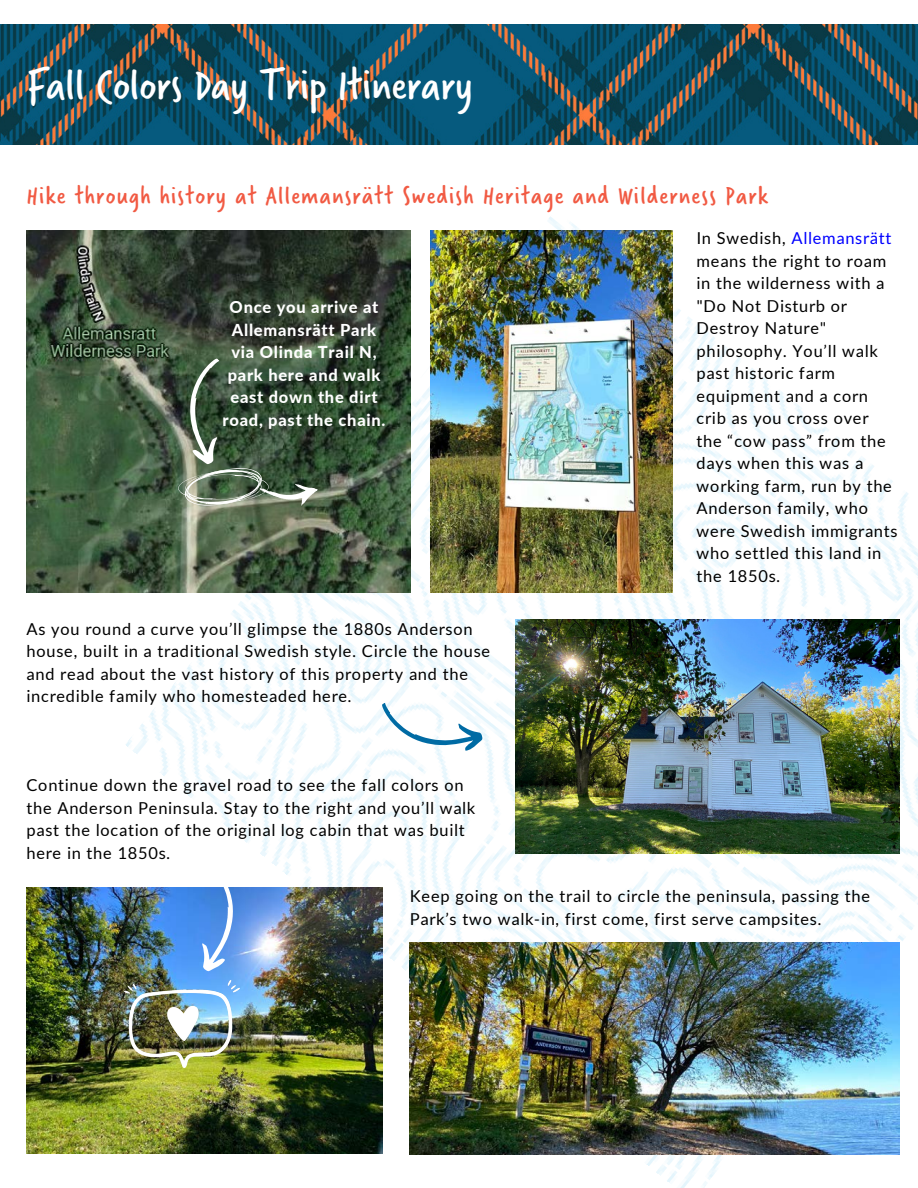
<style>
.page{position:relative;width:918px;height:1188px;background:#fff}
.page>*{position:absolute;margin:0;border:0;box-sizing:border-box;transform-origin:0 0}
.t1{font:46.95px "Verveine";color:#fff}
.t2{font:27px "Verveine";letter-spacing:.045em;color:#f15a43}
.t3{font:16.5px/22.5px "Lato";letter-spacing:.045em;color:#000}
.t4{font:800 16.5px/22.5px "Lato";letter-spacing:.045em;color:#fff;text-align:center}
.s1{color:#00f}
</style>
<div class="page">
<img style="left:0;top:25px;width:918px;height:120px">
<img style="left:126px;top:216px;width:792px;height:972px">
<svg style="left:375px;top:702px;width:111px;height:55px"></svg>
<img style="left:27px;top:230px;width:383px;height:363px">
<img style="left:430px;top:230px;width:242px;height:363px">
<img style="left:516px;top:620px;width:383px;height:234px">
<img style="left:27px;top:887px;width:355px;height:267px">
<img style="left:410px;top:943px;width:489px;height:211px">
<img style="left:125px;top:981px;width:114px;height:87px">
<svg style="left:197px;top:865px;width:43px;height:109px"></svg>
<svg style="left:174px;top:358px;width:144px;height:152px;background:#4f634e"></svg>
<p class="t1" style="left:27px;top:53px;width:448px">Fall Colors Day Trip Itinerary</p>
<p class="t2" style="left:27px;top:176px;width:743px">Hike through history at Allemansrätt Swedish Heritage and Wilderness Park</p>
<p class="t4" style="left:223px;top:295px;width:165px">Once you arrive at<br>Allemansrätt Park via Olinda Trail N, park here and walk east down the dirt road, past the chain.</p>
<p class="t3" style="left:27px;top:617px;width:465px">As you round a curve you’ll glimpse the 1880s Anderson house, built in a traditional Swedish style. Circle the house and read about the vast history of this property and the incredible family who homesteaded here.</p>
<p class="t3" style="left:27px;top:774px;width:451px">Continue down the gravel road to see the fall colors on the Anderson Peninsula. Stay to the right and you’ll walk past the location of the original log cabin that was built here in the 1850s.</p>
<p class="t3" style="left:697px;top:227px;width:203px">In Swedish, <span class="s1">Allemansrätt </span>means the right to roam in the wilderness with a "Do Not Disturb or<br>Destroy Nature" philosophy. You’ll walk past historic farm equipment and a corn crib as you cross over the “cow pass” from the days when this was a working farm, run by the<br>Anderson family, who were Swedish immigrants who settled this land in the 1850s.</p>
<p class="t3" style="left:410px;top:885px;width:462px">Keep going on the trail to circle the peninsula, passing the<br>Park’s two walk-in, first come, first serve campsites.</p>
</div>
